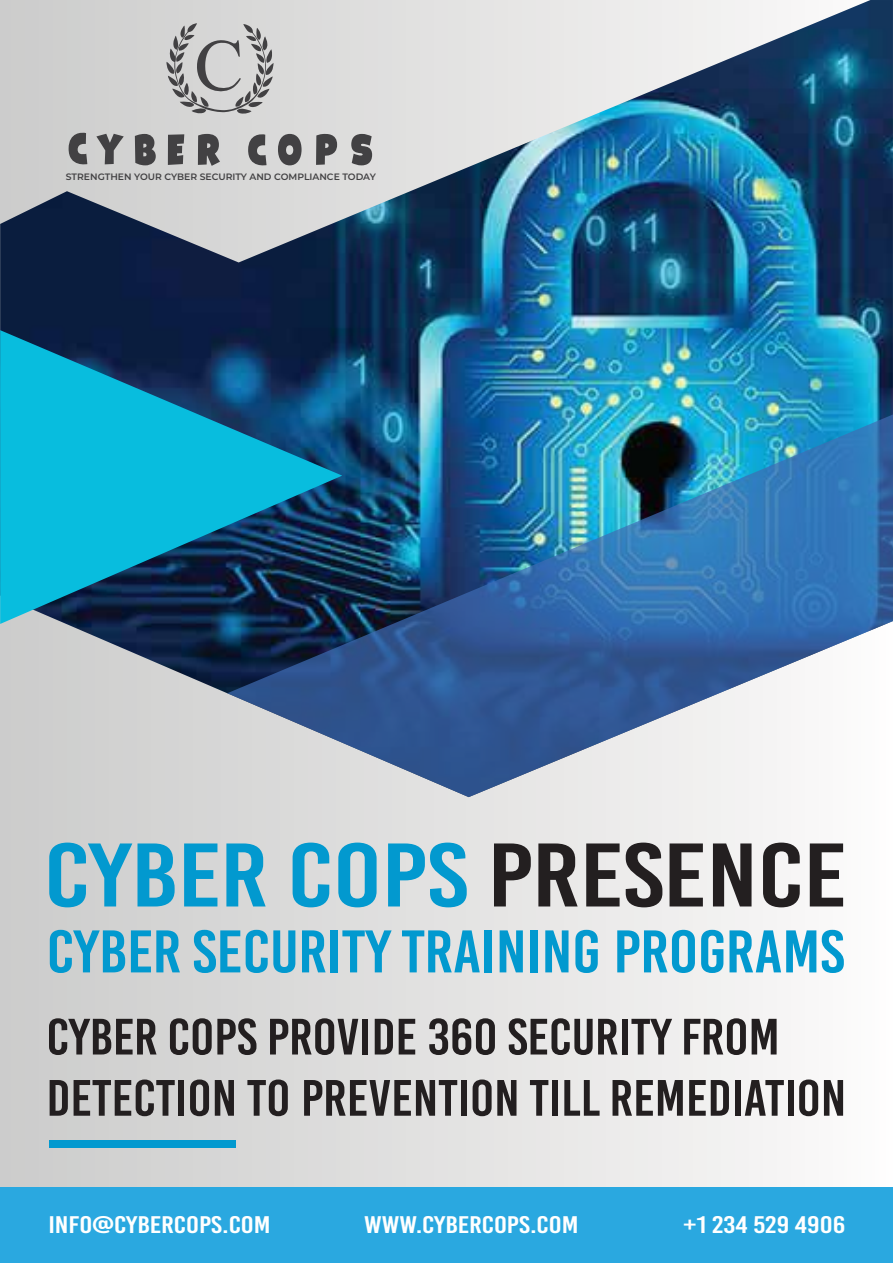
<style>
.page{position:relative;width:893px;height:1263px;background:#fff}
.page>*{position:absolute;margin:0;border:0;box-sizing:border-box;transform-origin:0 0}
.t1{font:90px "Bebas Kai";color:#0299cf;scale:1.24 1}
.t2{font:60px "Bebas Kai";color:#0299cf;scale:1.12 1}
.t3{font:51px/61.2px "Bebas Kai";color:#231f20;scale:1.09 1}
.t4{font:24px "Bebas Kai";color:#fff;scale:1.24 1}
.t5{font:600 9.3px "Montserrat";color:#424143}
.s1{color:#231f20}
</style>
<div class="page">
<div style="left:0;top:0;width:892px;height:1263px;background:linear-gradient(to right,#cbcbca,#fcfbfa)"></div>
<img style="left:0;top:0;width:893px;height:797px">
<img style="left:225px;top:414px;width:668px;height:383px">
<svg style="left:0;top:330px;width:342px;height:294px;background:#0c779a"></svg>
<div style="left:0;top:1187px;width:893px;height:76px;background:#2aa8e0"></div>
<svg style="left:68px;top:132px;width:19px;height:36px"></svg>
<svg style="left:96px;top:134px;width:28px;height:30px"></svg>
<svg style="left:135px;top:134px;width:21px;height:31px"></svg>
<svg style="left:168px;top:134px;width:16px;height:31px"></svg>
<svg style="left:198px;top:134px;width:22px;height:32px"></svg>
<svg style="left:248px;top:134px;width:19px;height:35px"></svg>
<svg style="left:278px;top:134px;width:24px;height:31px"></svg>
<svg style="left:316px;top:133px;width:21px;height:32px"></svg>
<svg style="left:351px;top:134px;width:21px;height:31px"></svg>
<svg style="left:166px;top:23px;width:107px;height:92px;background:#b5b4b4"></svg>
<div style="left:49px;top:1140px;width:187px;height:8px;background:#0299cf"></div>
<p class="t5" style="left:66px;top:170px;width:312px">STRENGTHEN YOUR CYBER SECURITY AND COMPLIANCE TODAY</p>
<h1 class="t1" style="left:44px;top:827px;width:649px">CYBER COPS <span class="s1">PRESENCE</span></h1>
<p class="t2" style="left:47px;top:919px;width:714px">CYBER SECURITY TRAINING PROGRAMS</p>
<p class="t3" style="left:46px;top:1006px;width:735px">CYBER COPS PROVIDE 360 SECURITY FROM<br>DETECTION TO PREVENTION TILL REMEDIATION</p>
<p class="t4" style="left:48px;top:1212px;width:181px">INFO@CYBERCOPS.COM</p>
<p class="t4" style="left:364px;top:1212px;width:174px">WWW.CYBERCOPS.COM</p>
<p class="t4" style="left:684px;top:1212px;width:132px">+1 234 529 4906</p>
</div>
